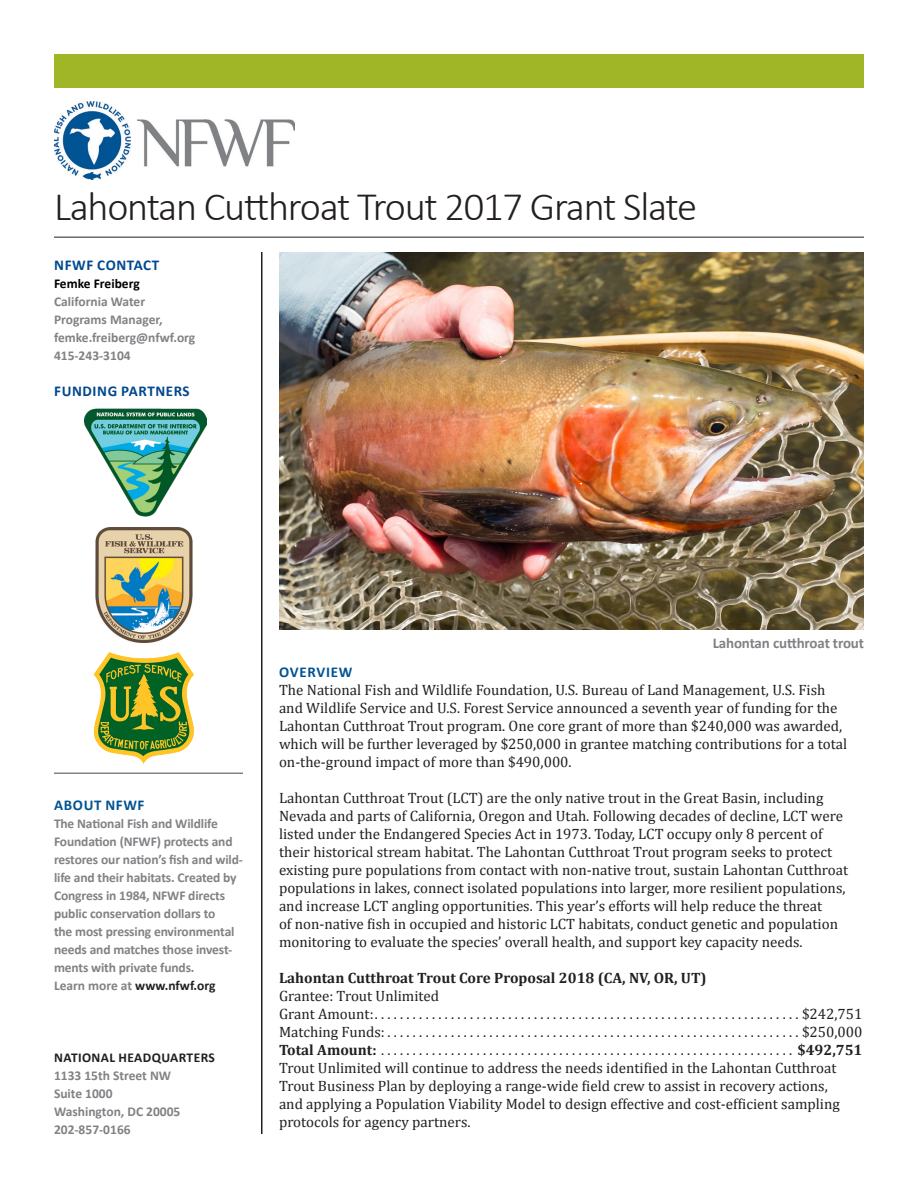
<style>
.page{position:relative;width:918px;height:1188px;background:#fff}
.page>*{position:absolute;margin:0;border:0;box-sizing:border-box;transform-origin:0 0}
.t1{font:300 40.5px "Calibri";letter-spacing:-.03em;color:#231f20}
.t2{font:15px/18px "Cambria";color:#231f20}
.t3{font:700 15px "Cambria";color:#231f20}
.t4{font:700 15px "Calibri";letter-spacing:.04em;color:#004890}
.t5{font:700 15px "Calibri";letter-spacing:-.01em;color:#808285}
.Paragraph_Style_1{font:700 15px "Calibri";letter-spacing:.04em;color:#015393}
.t6{font:700 13.5px/18px "Calibri";letter-spacing:-.01em;color:#808285}
.t7{font:700 13.5px/18px "Calibri";letter-spacing:.02em;color:#231f20}
.t8{font:700 13.5px "Calibri";color:#231f20}
.t9{font:700 13.5px "Calibri";color:#000}
.s1{color:#808285}
.s2{font-weight:700}
</style>
<div class="page">
<hr style="left:261px;top:252px;width:1px;height:882px;background:#231f20">
<hr style="left:54px;top:237px;width:810px;height:1px;background:#231f20">
<div style="left:54px;top:54px;width:810px;height:33px;background:#a0b627"></div>
<img style="left:54px;top:101px;width:240px;height:79px">
<hr style="left:54px;top:772px;width:189px;height:2px;background:#808285">
<img style="left:279px;top:252px;width:585px;height:378px">
<img style="left:95px;top:527px;width:98px;height:116px">
<img style="left:85px;top:408px;width:122px;height:109px">
<img style="left:93px;top:652px;width:101px;height:112px">
<p class="t1" style="left:54px;top:181px;width:645px">Lahontan Cutthroat Trout 2017 Grant Slate</p>
<p class="t4" style="left:54px;top:255px;width:106px">NFWF CONTACT</p>
<p class="t9" style="left:54px;top:275px;width:87px">Femke Freiberg</p>
<p class="t6" style="left:54px;top:293px;width:93px">California Water</p>
<p class="t6" style="left:54px;top:311px;width:110px">Programs Manager,</p>
<p class="t6" style="left:54px;top:329px;width:143px">femke.freiberg@nfwf.org</p>
<p class="t6" style="left:54px;top:347px;width:78px">415-243-3104</p>
<p class="t4" style="left:54px;top:381px;width:137px">FUNDING PARTNERS</p>
<p class="Paragraph_Style_1" style="left:54px;top:795px;width:92px">ABOUT NFWF</p>
<p class="t6" style="left:54px;top:815px;width:190px">The National Fish and Wildlife<br>Foundation (NFWF) protects and restores our nation’s fish and wild&shy;life and their habitats. Created by<br>Congress in 1984, NFWF directs public conservation dollars to<br>the most pressing environmental needs and matches those invest&shy;ments with private funds.</p>
<p class="t8" style="left:54px;top:977px;width:163px"><span class="s1">Learn more at</span> www.nfwf.org</p>
<p class="t7" style="left:54px;top:1049px;width:162px">NATIONAL HEADQUARTERS<br><span class="s1">1133 15th Street NW</span></p>
<p class="t6" style="left:54px;top:1085px;width:60px">Suite 1000</p>
<p class="t6" style="left:54px;top:1103px;width:128px">Washington, DC 20005<br>202-857-0166</p>
<p class="t5" style="left:713px;top:633px;width:153px">Lahontan cutthroat trout</p>
<p class="Paragraph_Style_1" style="left:279px;top:663px;width:75px">OVERVIEW</p>
<p class="t2" style="left:279px;top:681px;width:570px">The National Fish and Wildlife Foundation, U.S. Bureau of Land Management, U.S. Fish and Wildlife Service and U.S. Forest Service announced a seventh year of funding for the Lahontan Cutthroat Trout program. One core grant of more than $240,000 was awarded, which will be further leveraged by $250,000 in grantee matching contributions for a total on-the-ground impact of more than $490,000.</p>
<p class="t2" style="left:279px;top:789px;width:571px">Lahontan Cutthroat Trout (LCT) are the only native trout in the Great Basin, including Nevada and parts of California, Oregon and Utah. Following decades of decline, LCT were listed under the Endangered Species Act in 1973. Today, LCT occupy only 8 percent of their historical stream habitat. The Lahontan Cutthroat Trout program seeks to protect existing pure populations from contact with non-native trout, sustain Lahontan Cutthroat populations in lakes, connect isolated populations into larger, more resilient populations, and increase LCT angling opportunities. This year’s efforts will help reduce the threat<br>of non-native fish in occupied and historic LCT habitats, conduct genetic and population monitoring to evaluate the species’ overall health, and support key capacity needs.</p>
<p class="t3" style="left:279px;top:968px;width:429px">Lahontan Cutthroat Trout Core Proposal 2018 (CA, NV, OR, UT)</p>
<p class="t2" style="left:279px;top:987px;width:162px">Grantee: Trout Unlimited</p>
<p class="t2" style="left:279px;top:1005px;width:99px">Grant Amount:....................................................................</p>
<p class="t2" style="left:802px;top:1005px;width:62px">$242,751</p>
<p class="t2" style="left:279px;top:1023px;width:111px">Matching Funds:..................................................................</p>
<p class="t2" style="left:802px;top:1023px;width:62px">$250,000</p>
<p class="t2" style="left:279px;top:1041px;width:103px"><span class="s2">Total Amount:</span>..................................................................</p>
<p class="t3" style="left:798px;top:1040px;width:66px">$492,751</p>
<p class="t2" style="left:279px;top:1059px;width:562px">Trout Unlimited will continue to address the needs identified in the Lahontan Cutthroat Trout Business Plan by deploying a range-wide field crew to assist in recovery actions, and applying a Population Viability Model to design effective and cost-efficient sampling protocols for agency partners.</p>
</div>
